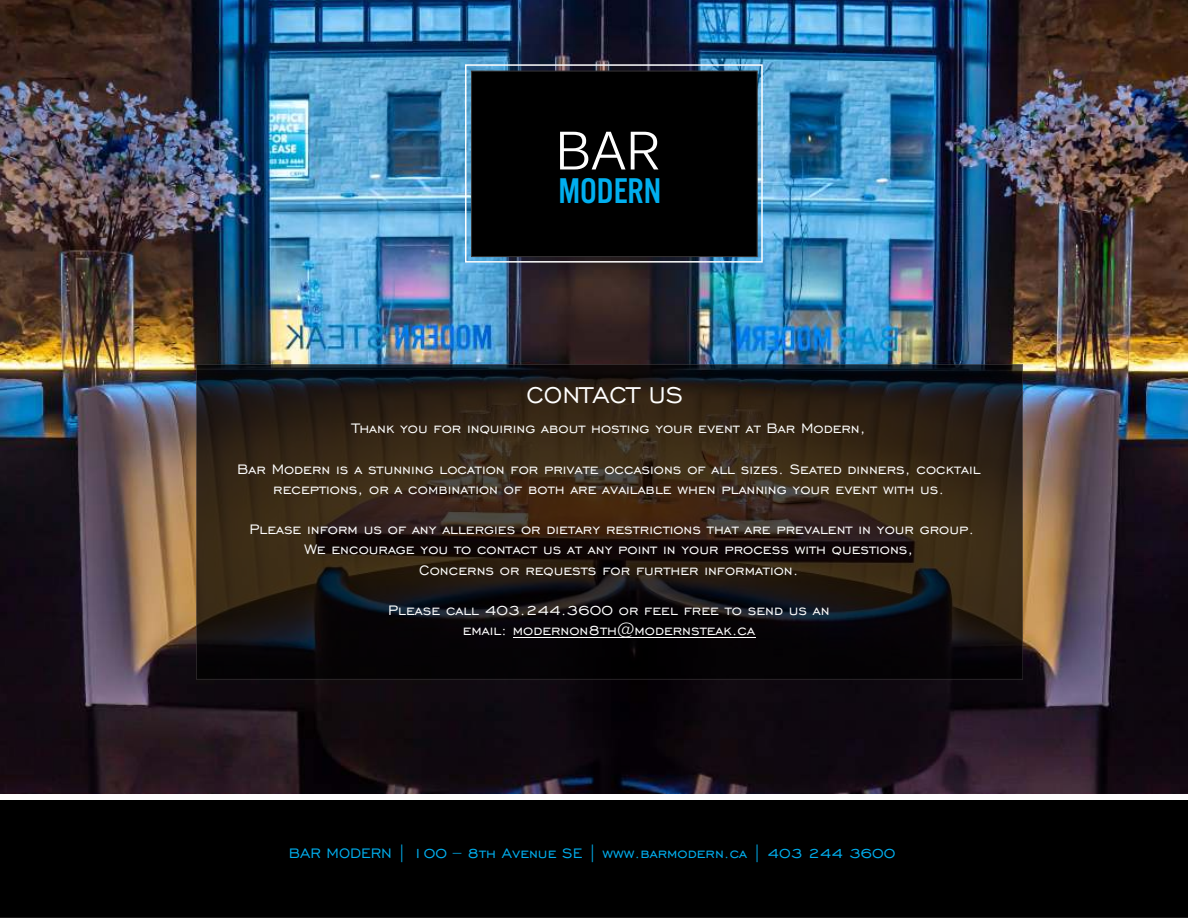
<style>
.page{position:relative;width:1188px;height:918px;background:#fff}
.page>*{position:absolute;margin:0;border:0;box-sizing:border-box;transform-origin:0 0}
.t1{font:53.1px "Kalinga";color:#fefefe}
.t2{font:37.2px "Alternate Got No 3 D";color:#00afef}
.t3{font:30px "Chisel Normal";color:#fff}
.t4{font:18px/20.2px "Chisel Normal";color:#fefefe;text-align:center}
.t5{font:18px "Chisel Normal";color:#00afef}
</style>
<div class="page">
<img style="left:0;top:0;width:1188px;height:794px">
<div style="left:465px;top:64px;width:298px;height:199px;border:2px solid #fefefe"></div>
<svg style="left:196px;top:364px;width:827px;height:316px;background:#241b13"></svg>
<div style="left:0;top:800px;width:1188px;height:118px;background:#000"></div>
<hr style="left:513px;top:637px;width:242px;height:1px;background:#fefefe">
<div style="left:471px;top:71px;width:286px;height:186px;background:#000"></div>
<h1 class="t1" style="left:555px;top:117px;width:107px">BAR</h1>
<h2 class="t2" style="left:558px;top:172px;width:104px">MODERN</h2>
<h3 class="t3" style="left:526px;top:375px;width:158px">CONTACT US</h3>
<p class="t4" style="left:352px;top:417px;width:515px">Thank you for inquiring about hosting your event at Bar Modern,</p>
<p class="t4" style="left:237px;top:457px;width:745px">Bar Modern is a stunning location for private occasions of all sizes. Seated dinners, cocktail receptions, or a combination of both are available when planning your event with us.</p>
<p class="t4" style="left:249px;top:518px;width:726px">Please inform us of any allergies or dietary restrictions that are prevalent in your group.<br>We encourage you to contact us at any point in your process with questions,</p>
<p class="t4" style="left:419px;top:558px;width:381px">Concerns or requests for further information.</p>
<p class="t4" style="left:388px;top:599px;width:443px">Please call 403.244.3600 or feel free to send us an email: modernon8th@modernsteak.ca</p>
<p class="t5" style="left:289px;top:842px;width:608px">BAR MODERN | 100 – 8th Avenue SE | www.barmodern.ca | 403 244 3600</p>
</div>
